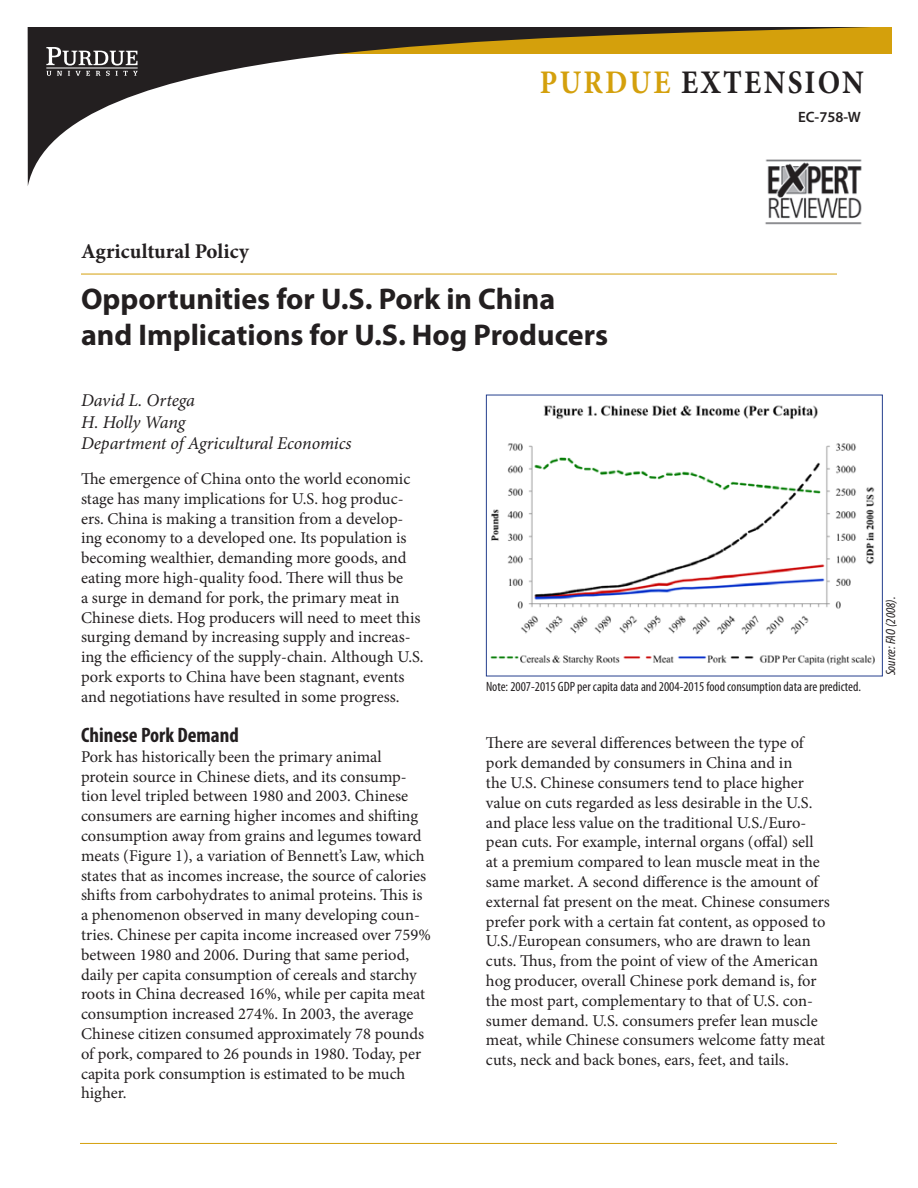
<style>
.page{position:relative;width:918px;height:1188px;background:#fff}
.page>*{position:absolute;margin:0;border:0;box-sizing:border-box;transform-origin:0 0}
.t1{font:700 33px "Minion Pro";letter-spacing:.08em;color:#231f20;scale:.89 1}
.t2{font:700 30px/36px "Myriad Pro";color:#231f20}
.t3{font:700 21px "Minion Pro";color:#231f20}
.t4{font:700 condensed 21px "Myriad Pro";color:#231f20}
.t5{font:italic 18px/21.6px "Minion Pro";letter-spacing:-.005em;color:#231f20}
.t6{font:16.5px/19.8px "Minion Pro";color:#231f20}
.t7{font:600 15px "Myriad Pro";color:#231f20}
.t8{font:condensed 13.5px "Myriad Pro";color:#231f20}
.t9{font:italic condensed 13.5px "Myriad Pro";color:#231f20}
.s1{color:#d4a00c}
</style>
<div class="page">
<img style="left:765px;top:186px;width:97px;height:39px">
<div style="left:221px;top:27px;width:671px;height:27px;background:#d4a00c"></div>
<svg style="left:28px;top:27px;width:842px;height:159px"></svg>
<svg style="left:46px;top:47px;width:92px;height:29px;background:#5e5b5c"></svg>
<hr style="left:46px;top:68px;width:92px;height:1px;background:#fff">
<hr style="left:81px;top:274px;width:756px;height:1px;background:#d4a00c">
<hr style="left:80px;top:1143px;width:757px;height:1px;background:#d4a00c">
<img style="left:490px;top:405px;width:385px;height:261px">
<div style="left:486px;top:395px;width:397px;height:281px;border:1px solid #253f8e"></div>
<h1 class="t1" style="left:540px;top:59px;width:366px"><span class="s1">PURDUE</span> EXTENSION</h1>
<p class="t7" style="left:798px;top:108px;width:64px">EC-758-W</p>
<p class="t3" style="left:81px;top:237px;width:169px">AGRICULTURAL POLICY</p>
<h2 class="t2" style="left:81px;top:280px;width:529px">Opportunities for U.S. Pork in China and Implications for U.S. Hog Producers</h2>
<p class="t5" style="left:81px;top:389px;width:272px">David L. Ortega<br>H. Holly Wang<br>Department of Agricultural Economics</p>
<p class="t6" style="left:81px;top:469px;width:344px">The emergence of China onto the world economic stage has many implications for U.S. hog produc&shy;ers. China is making a transition from a develop&shy;ing economy to a developed one. Its population is becoming wealthier, demanding more goods, and eating more high-quality food. There will thus be<br>a surge in demand for pork, the primary meat in Chinese diets. Hog producers will need to meet this surging demand by increasing supply and increas&shy;ing the efficiency of the supply-chain. Although U.S. pork exports to China have been stagnant, events and negotiations have resulted in some progress.</p>
<p class="t4" style="left:81px;top:722px;width:159px">Chinese Pork Demand</p>
<p class="t6" style="left:81px;top:747px;width:351px">Pork has historically been the primary animal protein source in Chinese diets, and its consump&shy;tion level tripled between 1980 and 2003. Chinese consumers are earning higher incomes and shifting consumption away from grains and legumes toward meats (Figure 1), a variation of Bennett’s Law, which states that as incomes increase, the source of calories shifts from carbohydrates to animal proteins. This is a phenomenon observed in many developing coun&shy;tries. Chinese per capita income increased over 759% between 1980 and 2006. During that same period, daily per capita consumption of cereals and starchy roots in China decreased 16%, while per capita meat consumption increased 274%. In 2003, the average Chinese citizen consumed approximately 78 pounds of pork, compared to 26 pounds in 1980. Today, per capita pork consumption is estimated to be much higher.</p>
<p class="t8" style="left:486px;top:679px;width:377px">Note: 2007-2015 GDP per capita data and 2004-2015 food consumption data are predicted.</p>
<p class="t6" style="left:486px;top:733px;width:346px">There are several differences between the type of pork demanded by consumers in China and in<br>the U.S. Chinese consumers tend to place higher value on cuts regarded as less desirable in the U.S. and place less value on the traditional U.S./Euro&shy;pean cuts. For example, internal organs (offal) sell<br>at a premium compared to lean muscle meat in the same market. A second difference is the amount of external fat present on the meat. Chinese consumers prefer pork with a certain fat content, as opposed to U.S./European consumers, who are drawn to lean cuts. Thus, from the point of view of the American hog producer, overall Chinese pork demand is, for the most part, complementary to that of U.S. con&shy;sumer demand. U.S. consumers prefer lean muscle meat, while Chinese consumers welcome fatty meat cuts, neck and back bones, ears, feet, and tails.</p>
<p class="t9" style="left:883px;top:675px;width:80px;rotate:-90deg">Source: FAO (2008).</p>
</div>
